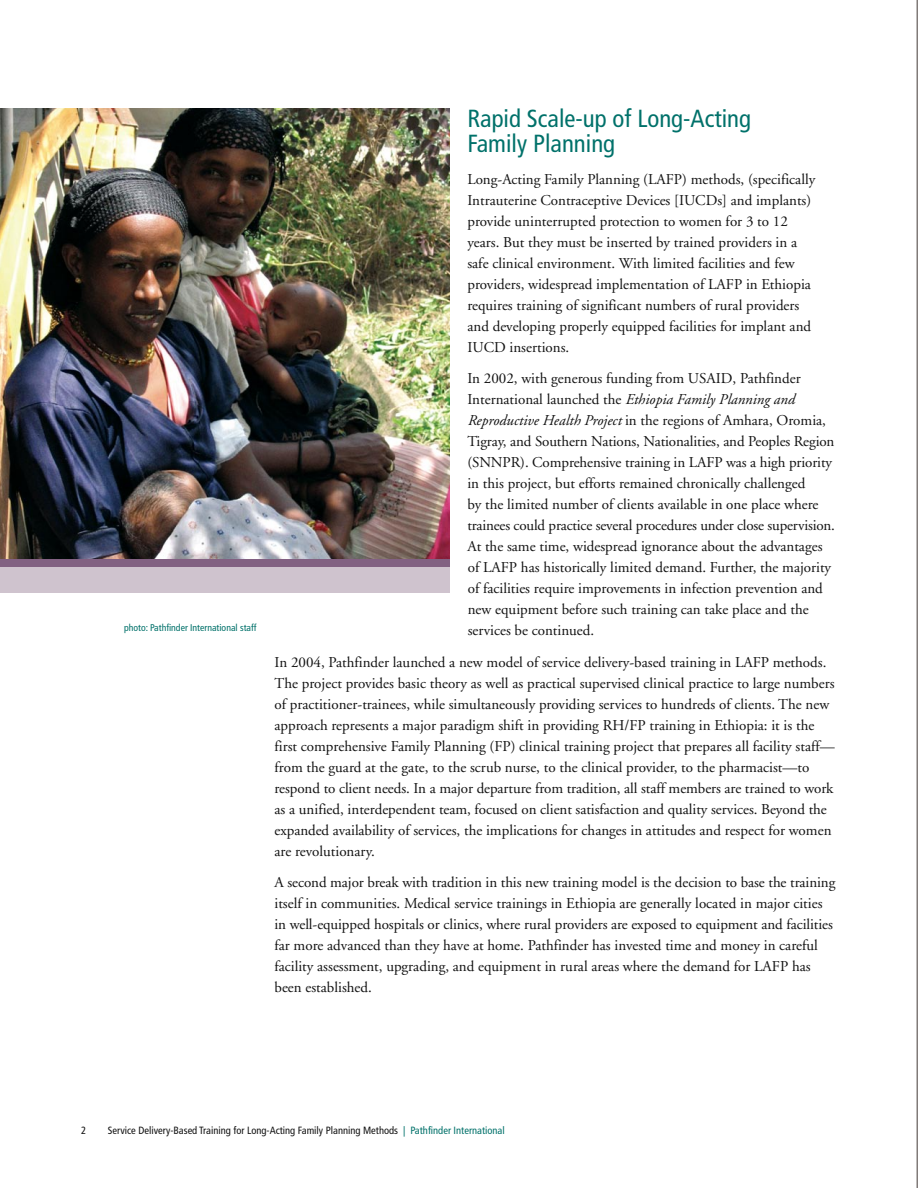
<style>
.page{position:relative;width:918px;height:1188px;background:#fff}
.page>*{position:absolute;margin:0;border:0;box-sizing:border-box;transform-origin:0 0}
.t1{font:condensed 24.75px/25.5px "Frutiger";color:#00716a}
.t2{font:15px/21px "Adobe Garamond";color:#121212}
.t3{font:condensed 10.5px "Frutiger";color:#121212}
.t4{font:condensed 9.75px "Frutiger";color:#00716a}
.s1{font-style:italic}
.s2{color:#00716a}
</style>
<div class="page">
<hr style="left:916px;top:0;width:2px;height:1188px;background:#807a78">
<img style="left:0;top:108px;width:450px;height:452px">
<div style="left:0;top:566px;width:450px;height:27px;background:#cfc3ce"></div>
<div style="left:0;top:560px;width:450px;height:7px;background:#826182"></div>
<p class="t4" style="left:124px;top:622px;width:134px">photo: Pathfinder International staff</p>
<h1 class="t1" style="left:467px;top:105px;width:285px">Rapid Scale-up of Long-Acting<br>Family Planning</h1>
<p class="t2" style="left:467px;top:169px;width:349px">Long-Acting Family Planning (LAFP) methods, (specifically Intrauterine Contraceptive Devices [IUCDs] and implants) provide uninterrupted protection to women for 3 to 12 years. But they must be inserted by trained providers in a safe clinical environment. With limited facilities and few providers, widespread implementation of LAFP in Ethiopia requires training of significant numbers of rural providers and developing properly equipped facilities for implant and IUCD insertions.</p>
<p class="t2" style="left:467px;top:368px;width:369px">In 2002, with generous funding from USAID, Pathfinder International launched the <span class="s1">Ethiopia Family Planning and Reproductive Health Project</span> in the regions of Amhara, Oromia, Tigray, and Southern Nations, Nationalities, and Peoples Region (SNNPR). Comprehensive training in LAFP was a high priority in this project, but efforts remained chronically challenged<br>by the limited number of clients available in one place where trainees could practice several procedures under close supervision.<br>At the same time, widespread ignorance about the advantages of LAFP has historically limited demand. Further, the majority of facilities require improvements in infection prevention and new equipment before such training can take place and the services be continued.</p>
<p class="t2" style="left:274px;top:652px;width:562px">In 2004, Pathfinder launched a new model of service delivery-based training in LAFP methods.<br>The project provides basic theory as well as practical supervised clinical practice to large numbers of practitioner-trainees, while simultaneously providing services to hundreds of clients. The new approach represents a major paradigm shift in providing RH/FP training in Ethiopia: it is the first comprehensive Family Planning (FP) clinical training project that prepares all facility staff— from the guard at the gate, to the scrub nurse, to the clinical provider, to the pharmacist—to respond to client needs. In a major departure from tradition, all staff members are trained to work as a unified, interdependent team, focused on client satisfaction and quality services. Beyond the expanded availability of services, the implications for changes in attitudes and respect for women are revolutionary.</p>
<p class="t2" style="left:274px;top:872px;width:562px">A second major break with tradition in this new training model is the decision to base the training itself in communities. Medical service trainings in Ethiopia are generally located in major cities in well-equipped hospitals or clinics, where rural providers are exposed to equipment and facilities far more advanced than they have at home. Pathfinder has invested time and money in careful facility assessment, upgrading, and equipment in rural areas where the demand for LAFP has been established.</p>
<p class="t3" style="left:108px;top:1124px;width:398px">Service Delivery-Based Training for Long-Acting Family Planning Methods <span class="s2">| Pathfinder International</span></p>
</div>
